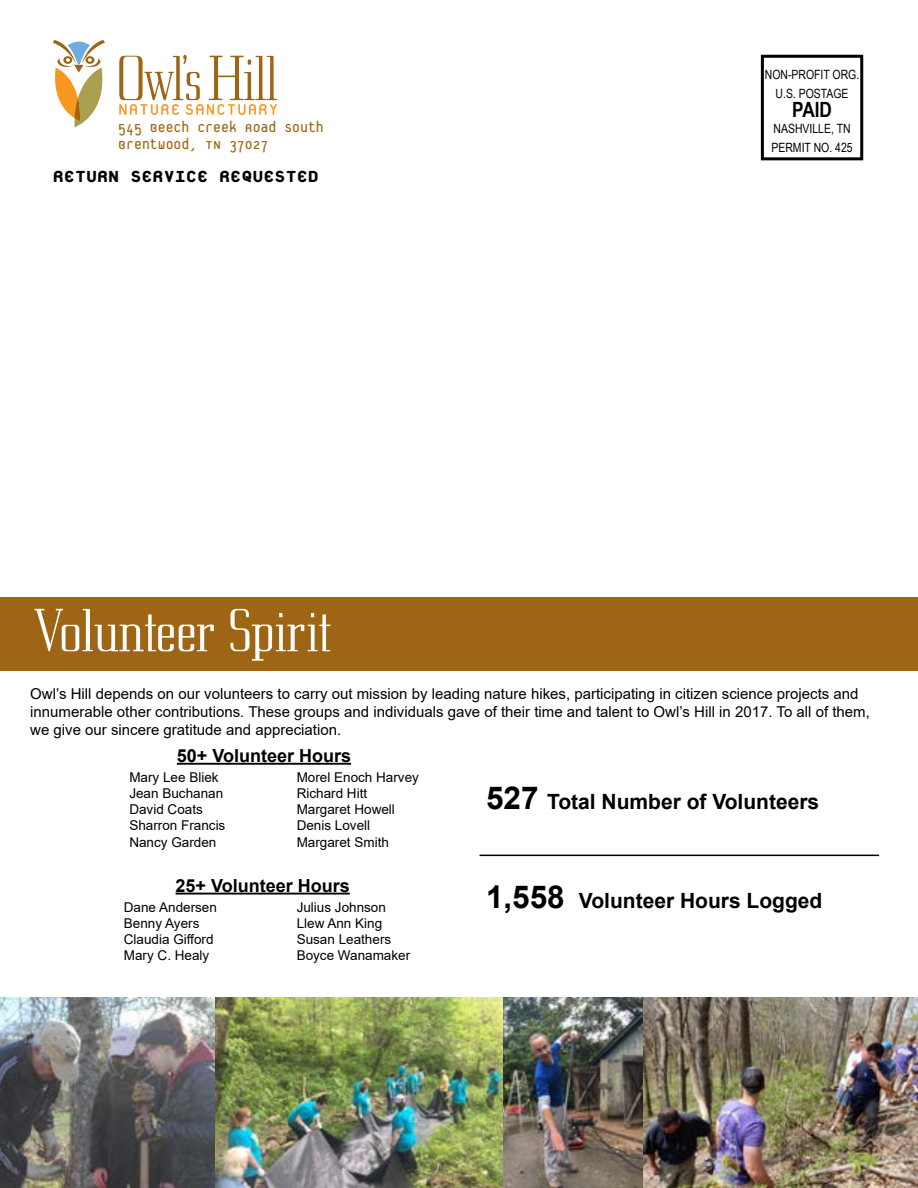
<style>
.page{position:relative;width:918px;height:1188px;background:#fff}
.page>*{position:absolute;margin:0;border:0;box-sizing:border-box;transform-origin:0 0}
.t1{font:300 63px "Eden";color:#fff}
.t2{font:800 24px "Platelet OT";color:#000}
.t3{font:700 21px "Arial";color:#000}
.t4{font:700 21px "Arial Narrow";color:#000}
.t5{font:700 18px "Arial";color:#000}
.t6{font:17.1px/17.1px "Platelet OT";color:#9e6614}
.t7{font:15px/18px "Arial";color:#000}
.t8{font:13.5px/16.2px "Arial";color:#000}
.t9{font:12.75px/18.9px "Arial Narrow";color:#000;text-align:center}
.s1{font-size:31.5px}
</style>
<div class="page">
<svg style="left:53px;top:40px;width:52px;height:87px"></svg>
<svg style="left:119px;top:55px;width:158px;height:60px"></svg>
<div style="left:761px;top:55px;width:102px;height:105px;border:3px solid #000"></div>
<div style="left:0;top:597px;width:918px;height:74px;background:#9e6614"></div>
<hr style="left:177px;top:763px;width:174px;height:2px;background:#000">
<hr style="left:176px;top:893px;width:174px;height:2px;background:#000">
<img style="left:0;top:997px;width:216px;height:191px">
<img style="left:503px;top:997px;width:415px;height:191px">
<img style="left:216px;top:997px;width:287px;height:191px">
<hr style="left:480px;top:855px;width:399px;height:1px;background:#000">
<p class="t6" style="left:118px;top:119px;width:207px">545 Beech Creek Road South<br>Brentwood, TN 37027</p>
<h2 class="t2" style="left:53px;top:165px;width:268px">RETURN SERVICE REQUESTED</h2>
<p class="t9" style="left:765px;top:64px;width:96px">NON-PROFIT ORG.<br>U.S. POSTAGE</p>
<h3 class="t4" style="left:792px;top:93px;width:41px">PAID</h3>
<p class="t9" style="left:771px;top:119px;width:83px;text-align:left">NASHVILLE, TN<br>PERMIT NO. 425</p>
<h1 class="t1" style="left:35px;top:597px;width:299px">Volunteer Spirit</h1>
<p class="t7" style="left:30px;top:685px;width:841px">Owl’s Hill depends on our volunteers to carry out mission by leading nature hikes, participating in citizen science projects and innumerable other contributions. These groups and individuals gave of their time and talent to Owl’s Hill in 2017. To all of them, we give our sincere gratitude and appreciation.</p>
<p class="t5" style="left:177px;top:743px;width:176px">50+ Volunteer Hours</p>
<p class="t8" style="left:129px;top:769px;width:98px">Mary Lee Bliek<br>Jean Buchanan<br>David Coats<br>Sharron Francis<br>Nancy Garden</p>
<p class="t5" style="left:176px;top:873px;width:176px">25+ Volunteer Hours</p>
<p class="t8" style="left:124px;top:899px;width:95px">Dane Andersen<br>Benny Ayers<br>Claudia Gifford<br>Mary C. Healy</p>
<p class="t8" style="left:297px;top:769px;width:124px">Morel Enoch Harvey<br>Richard Hitt<br>Margaret Howell<br>Denis Lovell<br>Margaret Smith</p>
<h3 class="t3" style="left:486px;top:787px;width:335px"><span class="s1">527</span> Total Number of Volunteers</h3>
<h3 class="t3" style="left:486px;top:886px;width:338px"><span class="s1">1,558</span> Volunteer Hours Logged</h3>
<p class="t8" style="left:297px;top:899px;width:115px">Julius Johnson<br>Llew Ann King<br>Susan Leathers<br>Boyce Wanamaker</p>
</div>
